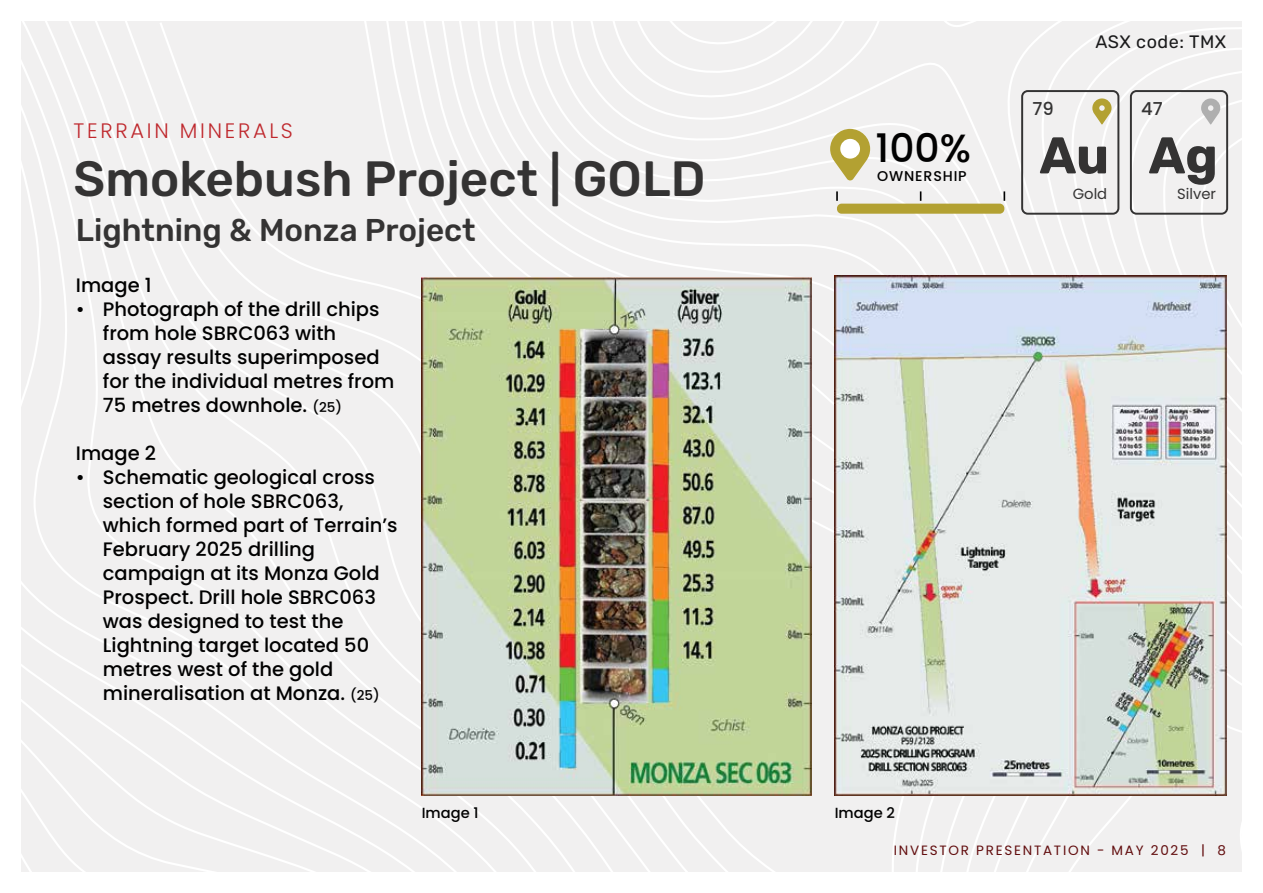
<style>
.page{position:relative;width:1263px;height:893px;background:#fff}
.page>*{position:absolute;margin:0;border:0;box-sizing:border-box;transform-origin:0 0}
.t1{font:700 51.6px "Rubik";color:#343333}
.t2{font:500 49.5px "Rubik";color:#343333}
.t3{font:500 39.3px "Poppins";color:#010101}
.t4{font:500 31.5px "Rubik";color:#343333}
.t5{font:300 21px "Poppins";letter-spacing:.13em;color:#bf282d}
.t6{font:500 19.5px/24px "Poppins";color:#010101}
.t7{font:18px "Rubik";letter-spacing:.03em;color:#1a1a1b}
.t8{font:500 17.85px "Poppins";color:#343333}
.t9{font:500 14.7px "Poppins";color:#010101}
.t10{font:14.7px "Poppins";color:#343333}
.t11{font:500 14.25px "Poppins";letter-spacing:.06em;color:#010101}
.t12{font:13.5px "Poppins";letter-spacing:.13em;color:#620d0e}
.s1{font-size:13.5px}
</style>
<div class="page">
<div style="left:21px;top:21px;width:1221px;height:851px;background:#f1f0f0"></div>
<svg style="left:836px;top:191px;width:2px;height:10px"></svg>
<svg style="left:1003px;top:191px;width:2px;height:10px"></svg>
<svg style="left:830px;top:129px;width:40px;height:52px"></svg>
<div style="left:840px;top:139px;width:20px;height:20px;background:#fff;border-radius:50%"></div>
<div style="left:837px;top:204px;width:167px;height:10px;background:#b3a132;border-radius:5px"></div>
<div style="left:1021px;top:90px;width:98px;height:125px;border:2px solid #343333;border-radius:6px"></div>
<svg style="left:1092px;top:98px;width:19px;height:27px"></svg>
<svg style="left:1129px;top:67px;width:113px;height:369px"></svg>
<img style="left:422px;top:278px;width:389px;height:517px">
<img style="left:835px;top:275px;width:391px;height:521px">
<p class="t5" style="left:74px;top:119px;width:221px">TERRAIN MINERALS</p>
<h2 class="t2" style="left:74px;top:150px;width:633px">Smokebush Project | GOLD</h2>
<h3 class="t4" style="left:76px;top:212px;width:401px">Lightning &amp; Monza Project</h3>
<p class="t6" style="left:76px;top:273px;width:77px">Image 1</p>
<p class="t6" style="left:103px;top:297px;width:293px;text-indent:-27px">• Photograph of the drill chips from hole SBRC063 with assay results superimposed for the individual metres from<br>75 metres downhole. <span class="s1">(25)</span></p>
<p class="t6" style="left:76px;top:441px;width:82px">Image 2</p>
<p class="t6" style="left:103px;top:465px;width:296px;text-indent:-27px">• Schematic geological cross section of hole SBRC063, which formed part of Terrain’s<br>February 2025 drilling campaign at its Monza Gold<br>Prospect. Drill hole SBRC063 was designed to test the<br>Lightning target located 50 metres west of the gold mineralisation at Monza. <span class="s1">(25)</span></p>
<h3 class="t3" style="left:876px;top:126px;width:97px">100%</h3>
<p class="t11" style="left:877px;top:167px;width:91px">OWNERSHIP</p>
<p class="t9" style="left:422px;top:805px;width:59px">Image 1</p>
<p class="t9" style="left:835px;top:805px;width:62px">Image 2</p>
<p class="t7" style="left:1095px;top:31px;width:132px">ASX code: TMX</p>
<p class="t8" style="left:1032px;top:99px;width:23px">79</p>
<h1 class="t1" style="left:1039px;top:125px;width:71px">Au</h1>
<p class="t10" style="left:1073px;top:186px;width:36px">Gold</p>
<p class="t8" style="left:1141px;top:99px;width:23px">47</p>
<h1 class="t1" style="left:1148px;top:125px;width:71px">Ag</h1>
<p class="t10" style="left:1177px;top:186px;width:40px">Silver</p>
<p class="t12" style="left:894px;top:842px;width:334px">INVESTOR PRESENTATION - MAY 2025 | 8</p>
</div>
